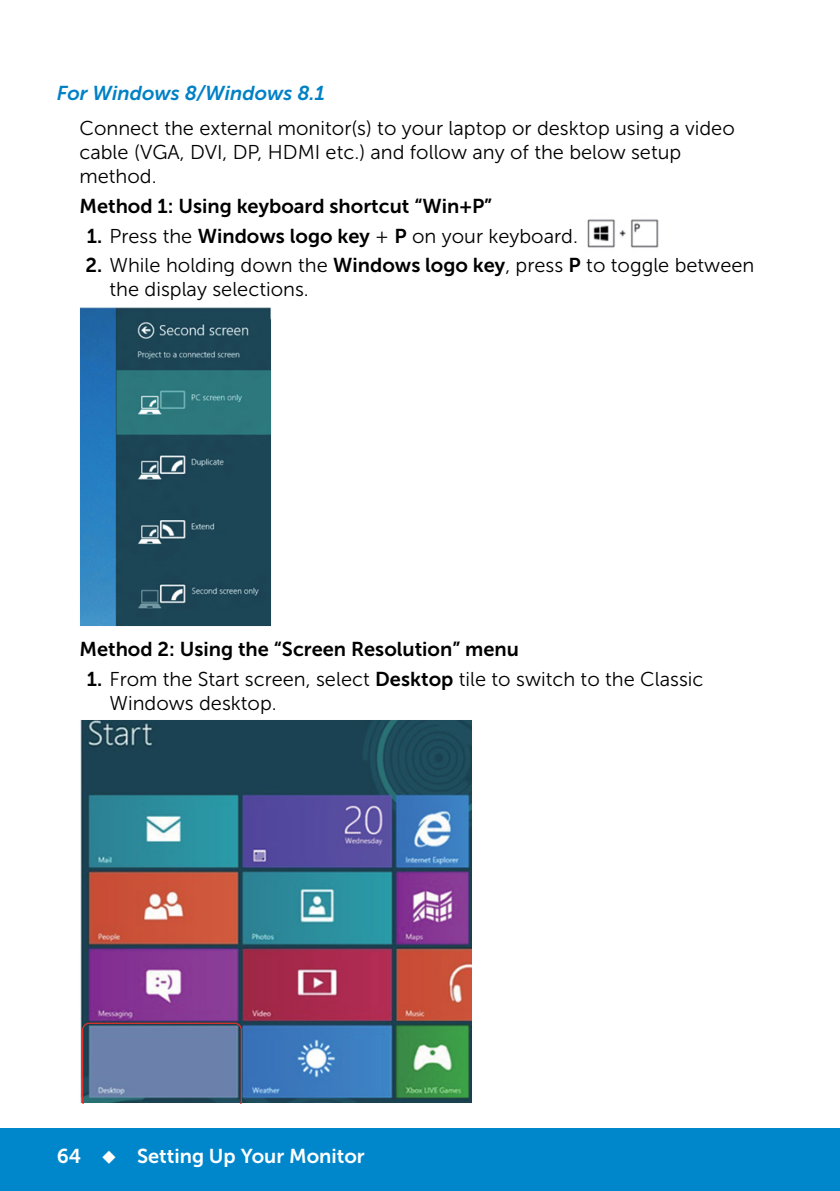
<style>
.page{position:relative;width:840px;height:1191px;background:#fff}
.page>*{position:absolute;margin:0;border:0;box-sizing:border-box;transform-origin:0 0}
.t1{font:20px/24px "Museo Sans For Dell 300";color:#000}
.t2{font:20px "Museo Sans For Dell 700";color:#000}
.t3{font:20px "Museo Sans For Dell 700";color:#fff}
.t4{font:italic 20px "Museo Sans For Dell 700";color:#0081c6}
.s1{font-family:"Museo Sans For Dell 700"}
</style>
<div class="page">
<div style="left:0;top:1128px;width:839px;height:63px;background:#0087cb"></div>
<img style="left:587px;top:219px;width:72px;height:29px">
<img style="left:80px;top:307px;width:191px;height:319px">
<img style="left:80px;top:720px;width:392px;height:383px">
<svg style="left:82px;top:1022px;width:160px;height:81px;background:#63769b"></svg>
<p class="t4" style="left:57px;top:82px;width:270px">For Windows 8/Windows 8.1</p>
<p class="t1" style="left:79px;top:117px;width:656px">Connect the external monitor(s) to your laptop or desktop using a video cable (VGA, DVI, DP, HDMI etc.) and follow any of the below setup method.</p>
<p class="t2" style="left:79px;top:195px;width:414px">Method 1: Using keyboard shortcut “Win+P”</p>
<p class="t1" style="left:87px;top:224px;width:492px"><span class="s1">1.</span> Press the <span class="s1">Windows logo key</span> + <span class="s1">P</span> on your keyboard.</p>
<p class="t1" style="left:109px;top:254px;width:646px;text-indent:-24px"><span class="s1">2.</span> While holding down the <span class="s1">Windows logo key</span>, press <span class="s1">P</span> to toggle between the display selections.</p>
<p class="t2" style="left:79px;top:638px;width:441px">Method 2: Using the “Screen Resolution” menu</p>
<p class="t1" style="left:109px;top:667px;width:595px;text-indent:-23px"><span class="s1">1.</span> From the Start screen, select <span class="s1">Desktop</span> tile to switch to the Classic<br>Windows desktop.</p>
<p class="t3" style="left:57px;top:1144px;width:309px">64 ◆ Setting Up Your Monitor</p>
</div>
